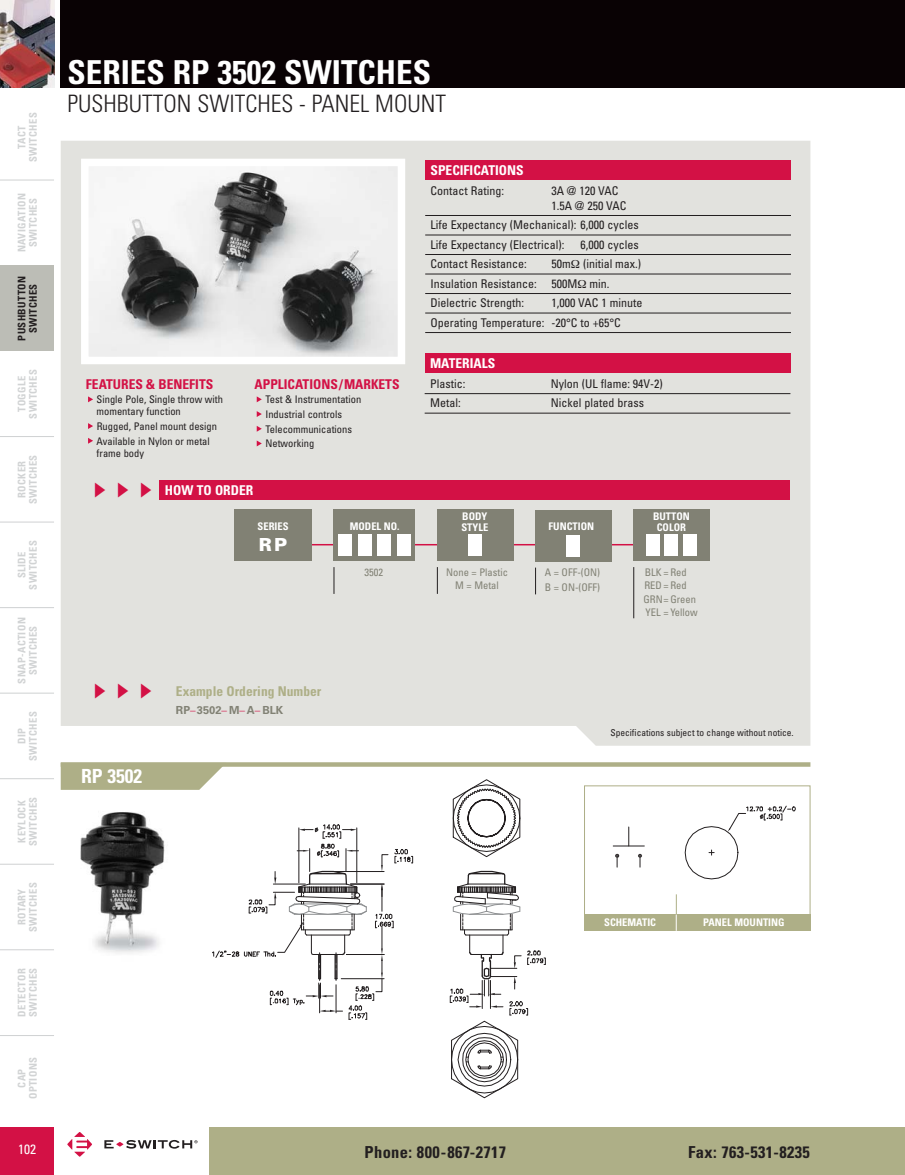
<style>
.page{position:relative;width:905px;height:1175px;background:#fff}
.page>*{position:absolute;margin:0;border:0;box-sizing:border-box;transform-origin:0 0}
.t1{font:700 condensed 33px "Univers";color:#fff}
.t2{font:300 condensed 24px "Univers";color:#231f20}
.t3{font:700 condensed 19.5px "Univers";color:#fff}
.t4{font:900 18px "Univers";color:#fff}
.t5{font:700 condensed 16.5px "Univers";letter-spacing:.02em;color:#231f20}
.t6{font:700 condensed 13.5px "Univers";color:#d31145}
.t7{font:700 condensed 13.5px "Univers";color:#fff}
.t8{font:700 condensed 13.5px "Univers";color:#aeaf87}
.t9{font:condensed 13.5px "Univers";color:#fff}
.t10{font:condensed 12px/19.5px "Univers";color:#231f20}
.t11{font:700 11.1px "Univers";color:#818174}
.t12{font:condensed 10.5px/14.7px "Univers";color:#231f20}
.t13{font:700 condensed 10.5px/11.2px "Univers";letter-spacing:.035em;color:#d1d3d4;text-align:center}
.t14{font:condensed 10.5px/13.5px "Univers";color:#818174}
.t15{font:700 condensed 10.5px/10.5px "Univers";color:#fff;text-align:center}
.t16{font:700 condensed 10.5px/11.2px "Univers";letter-spacing:.035em;color:#231f20;text-align:center}
.t17{font:condensed 9.45px "Univers";color:#231f20}
</style>
<div class="page">
<div style="left:0;top:265px;width:54px;height:86px;background:#bcbdb6"></div>
<div style="left:0;top:1127px;width:54px;height:47px;background:#d31145"></div>
<div style="left:209px;top:1127px;width:695px;height:47px;background:#aeaf87"></div>
<div style="left:61px;top:0;width:843px;height:88px;background:#090204"></div>
<img style="left:0;top:0;width:54px;height:88px">
<hr style="left:0;top:179px;width:54px;height:1px;background:#d1d3d4">
<hr style="left:0;top:436px;width:54px;height:1px;background:#d1d3d4">
<hr style="left:0;top:521px;width:54px;height:1px;background:#d1d3d4">
<hr style="left:0;top:607px;width:54px;height:1px;background:#d1d3d4">
<hr style="left:0;top:692px;width:54px;height:1px;background:#d1d3d4">
<hr style="left:0;top:778px;width:54px;height:1px;background:#d1d3d4">
<hr style="left:0;top:863px;width:54px;height:1px;background:#d1d3d4">
<hr style="left:0;top:949px;width:54px;height:1px;background:#d1d3d4">
<hr style="left:0;top:1035px;width:54px;height:1px;background:#d1d3d4">
<svg style="left:67px;top:1132px;width:25px;height:24px"></svg>
<svg style="left:104px;top:1140px;width:93px;height:8px"></svg>
<svg style="left:452px;top:779px;width:69px;height:78px"></svg>
<svg style="left:212px;top:824px;width:201px;height:196px"></svg>
<svg style="left:450px;top:870px;width:95px;height:228px"></svg>
<div style="left:61px;top:141px;width:749px;height:604px;background:#e2e2de"></div>
<hr style="left:253px;top:544px;width:412px;height:1px;background:#d31145">
<img style="left:90px;top:168px;width:306px;height:187px">
<div style="left:81px;top:159px;width:324px;height:205px;border:8px solid #fff"></div>
<div style="left:234px;top:509px;width:77px;height:52px;background:#818174"></div>
<div style="left:333px;top:509px;width:82px;height:52px;background:#818174"></div>
<div style="left:338px;top:534px;width:14px;height:22px;background:#fff"></div>
<div style="left:358px;top:534px;width:13px;height:22px;background:#fff"></div>
<div style="left:377px;top:534px;width:14px;height:22px;background:#fff"></div>
<div style="left:397px;top:534px;width:13px;height:22px;background:#fff"></div>
<svg style="left:333px;top:567px;width:1px;height:27px"></svg>
<div style="left:425px;top:160px;width:366px;height:20px;background:#d31145"></div>
<hr style="left:425px;top:215px;width:366px;height:1px;background:#231f20">
<hr style="left:425px;top:235px;width:366px;height:1px;background:#231f20">
<hr style="left:425px;top:254px;width:366px;height:1px;background:#231f20">
<hr style="left:425px;top:274px;width:366px;height:1px;background:#231f20">
<hr style="left:425px;top:293px;width:366px;height:1px;background:#231f20">
<hr style="left:425px;top:313px;width:366px;height:1px;background:#231f20">
<hr style="left:425px;top:332px;width:366px;height:1px;background:#231f20">
<div style="left:424px;top:353px;width:366px;height:20px;background:#d31145"></div>
<hr style="left:424px;top:393px;width:366px;height:1px;background:#231f20">
<hr style="left:424px;top:413px;width:366px;height:1px;background:#231f20">
<div style="left:159px;top:480px;width:631px;height:20px;background:#d31145"></div>
<svg style="left:88px;top:438px;width:5px;height:6px"></svg>
<svg style="left:88px;top:423px;width:5px;height:6px"></svg>
<svg style="left:88px;top:396px;width:5px;height:6px"></svg>
<svg style="left:257px;top:440px;width:4px;height:6px"></svg>
<svg style="left:257px;top:426px;width:4px;height:6px"></svg>
<svg style="left:257px;top:411px;width:4px;height:6px"></svg>
<svg style="left:257px;top:396px;width:4px;height:6px"></svg>
<div style="left:633px;top:509px;width:76px;height:52px;background:#818174"></div>
<div style="left:664px;top:534px;width:14px;height:22px;background:#fff"></div>
<hr style="left:633px;top:567px;width:1px;height:51px;background:#231f20">
<div style="left:437px;top:509px;width:76px;height:52px;background:#818174"></div>
<div style="left:468px;top:534px;width:14px;height:22px;background:#fff"></div>
<svg style="left:437px;top:567px;width:1px;height:27px"></svg>
<div style="left:535px;top:510px;width:76px;height:51px;background:#818174"></div>
<div style="left:566px;top:535px;width:14px;height:21px;background:#fff"></div>
<svg style="left:535px;top:567px;width:1px;height:27px"></svg>
<svg style="left:61px;top:766px;width:165px;height:24px"></svg>
<svg style="left:61px;top:762px;width:749px;height:4px;fill:#aeaf87"></svg>
<img style="left:80px;top:812px;width:85px;height:141px">
<div style="left:646px;top:534px;width:14px;height:22px;background:#fff"></div>
<div style="left:683px;top:534px;width:13px;height:22px;background:#fff"></div>
<svg style="left:684px;top:805px;width:111px;height:74px"></svg>
<svg style="left:638px;top:853px;width:4px;height:14px"></svg>
<hr style="left:613px;top:845px;width:31px;height:1px;background:#231f20">
<svg style="left:628px;top:827px;width:1px;height:19px"></svg>
<svg style="left:615px;top:853px;width:4px;height:14px"></svg>
<div style="left:584px;top:785px;width:226px;height:144px;border:1px solid #aeaf87"></div>
<div style="left:584px;top:914px;width:226px;height:17px;background:#aeaf87"></div>
<svg style="left:676px;top:894px;width:1px;height:36px"></svg>
<svg style="left:571px;top:260px;width:8px;height:8px"></svg>
<svg style="left:578px;top:279px;width:8px;height:9px"></svg>
<svg style="left:95px;top:483px;width:10px;height:15px"></svg>
<svg style="left:118px;top:483px;width:10px;height:15px"></svg>
<svg style="left:141px;top:483px;width:10px;height:15px"></svg>
<svg style="left:95px;top:683px;width:10px;height:15px"></svg>
<svg style="left:118px;top:683px;width:10px;height:15px"></svg>
<svg style="left:141px;top:683px;width:10px;height:15px"></svg>
<p class="t13" style="left:17px;top:162px;width:51px;rotate:-90deg">TACT<br>SWITCHES</p>
<p class="t13" style="left:17px;top:252px;width:60px;rotate:-90deg">NAVIGATION<br>SWITCHES</p>
<p class="t16" style="left:17px;top:341px;width:66px;rotate:-90deg">PUSHBUTTON<br>SWITCHES</p>
<p class="t13" style="left:17px;top:418px;width:51px;rotate:-90deg">TOGGLE<br>SWITCHES</p>
<p class="t13" style="left:17px;top:504px;width:51px;rotate:-90deg">ROCKER<br>SWITCHES</p>
<p class="t13" style="left:17px;top:589px;width:51px;rotate:-90deg">SLIDE<br>SWITCHES</p>
<p class="t13" style="left:17px;top:683px;width:68px;rotate:-90deg">SNAP-ACTION<br>SWITCHES</p>
<p class="t13" style="left:17px;top:760px;width:51px;rotate:-90deg">DIP<br>SWITCHES</p>
<p class="t13" style="left:17px;top:846px;width:51px;rotate:-90deg">KEYLOCK<br>SWITCHES</p>
<p class="t13" style="left:17px;top:931px;width:51px;rotate:-90deg">ROTARY<br>SWITCHES</p>
<p class="t13" style="left:17px;top:1017px;width:51px;text-align:left;rotate:-90deg">DETECTOR<br>SWITCHES</p>
<p class="t13" style="left:17px;top:1099px;width:43px;rotate:-90deg">CAP<br>OPTIONS</p>
<p class="t9" style="left:18px;top:1144px;width:19px">102</p>
<h1 class="t1" style="left:67px;top:60px;width:365px">SERIES RP 3502 SWITCHES</h1>
<h2 class="t2" style="left:67px;top:95px;width:380px">PUSHBUTTON SWITCHES - PANEL MOUNT</h2>
<p class="t6" style="left:86px;top:379px;width:129px">FEATURES &amp; BENEFITS</p>
<p class="t12" style="left:97px;top:394px;width:128px;line-height:12px">Single Pole, Single throw with momentary function</p>
<p class="t12" style="left:97px;top:420px;width:122px">Rugged, Panel mount design<br>Available in Nylon or metal</p>
<p class="t12" style="left:97px;top:446px;width:49px">frame body</p>
<p class="t6" style="left:255px;top:379px;width:146px">APPLICATIONS/MARKETS</p>
<p class="t12" style="left:265px;top:393px;width:97px">Test &amp; Instrumentation<br>Industrial controls<br>Telecommunications<br>Networking</p>
<p class="t7" style="left:165px;top:485px;width:90px">HOW TO ORDER</p>
<p class="t15" style="left:257px;top:522px;width:32px">SERIES</p>
<h3 class="t4" style="left:259px;top:538px;width:30px">RP</h3>
<p class="t15" style="left:350px;top:522px;width:51px">MODEL NO.</p>
<p class="t14" style="left:364px;top:566px;width:20px">3502</p>
<h3 class="t3" style="left:81px;top:769px;width:63px">RP 3502</h3>
<p class="t8" style="left:176px;top:686px;width:147px">Example Ordering Number</p>
<p class="t11" style="left:176px;top:706px;width:109px">RP<sup>_</sup>3502<sup>_</sup> M<sup>_</sup> A<sup>_</sup> BLK</p>
<p class="t7" style="left:430px;top:165px;width:94px">SPECIFICATIONS</p>
<p class="t10" style="left:430px;top:182px;width:75px">Contact Rating:</p>
<p class="t10" style="left:551px;top:184px;width:77px;line-height:15px">3A @ 120 VAC<br>1.5A @ 250 VAC</p>
<p class="t10" style="left:430px;top:216px;width:210px">Life Expectancy (Mechanical): 6,000 cycles<br>Life Expectancy (Electrical):</p>
<p class="t10" style="left:580px;top:236px;width:60px">6,000 cycles</p>
<p class="t10" style="left:430px;top:255px;width:212px;text-indent:121px">50m (initial max.)<br>Insulation Resistance: 500M min.<br>Dielectric Strength:</p>
<p class="t10" style="left:430px;top:255px;width:98px">Contact Resistance:</p>
<p class="t10" style="left:430px;top:294px;width:213px;text-indent:121px">1,000 VAC 1 minute<br>Operating Temperature: -20°C to +65°C</p>
<p class="t7" style="left:430px;top:358px;width:67px">MATERIALS</p>
<p class="t10" style="left:430px;top:375px;width:37px">Plastic:</p>
<p class="t10" style="left:551px;top:375px;width:113px">Nylon (UL flame: 94V-2)</p>
<p class="t10" style="left:430px;top:394px;width:32px">Metal:</p>
<p class="t10" style="left:551px;top:394px;width:95px">Nickel plated brass</p>
<p class="t15" style="left:461px;top:512px;width:28px;text-align:left">BODY<br>STYLE</p>
<p class="t14" style="left:446px;top:566px;width:63px;text-align:center">None = Plastic<br>M = Metal</p>
<p class="t15" style="left:548px;top:522px;width:47px">FUNCTION</p>
<p class="t14" style="left:545px;top:566px;width:57px;line-height:15px">A = OFF-(ON)<br>B = ON-(OFF)</p>
<p class="t15" style="left:653px;top:512px;width:38px">BUTTON<br>COLOR</p>
<p class="t14" style="left:643px;top:566px;width:56px">BLK = Red<br>RED = Red<br>GRN= Green<br>YEL = Yellow</p>
<p class="t17" style="left:610px;top:729px;width:185px">Specifications subject to change without notice.</p>
<p class="t15" style="left:604px;top:918px;width:53px">SCHEMATIC</p>
<p class="t15" style="left:703px;top:918px;width:83px">PANEL MOUNTING</p>
<h3 class="t5" style="left:364px;top:1145px;width:143px">Phone: 800-867-2717</h3>
<h3 class="t5" style="left:688px;top:1145px;width:123px">Fax: 763-531-8235</h3>
</div>
